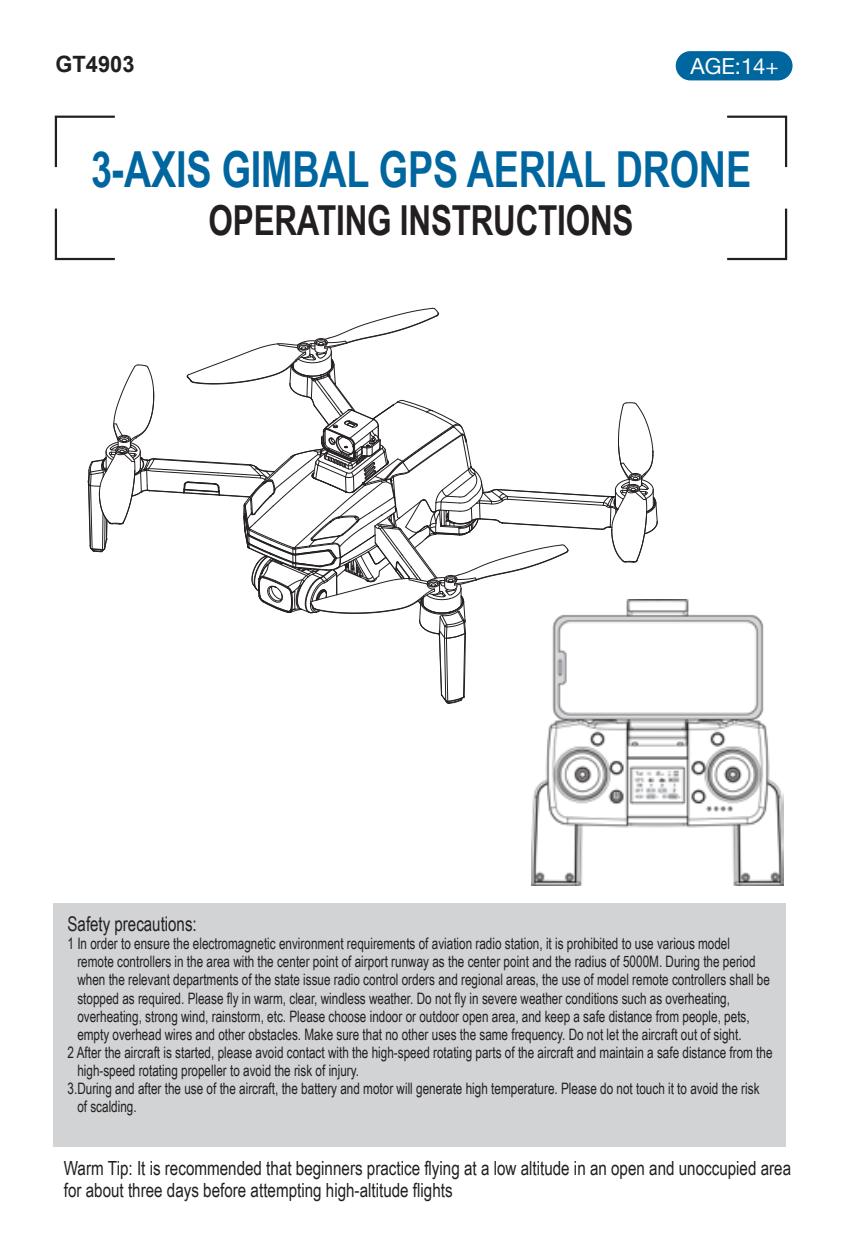
<style>
.page{position:relative;width:842px;height:1244px;background:#fff}
.page>*{position:absolute;margin:0;border:0;box-sizing:border-box;transform-origin:0 0}
.t1{font:700 49.73px "Arial Narrow";letter-spacing:-.005em;color:#00669f;scale:.93 1}
.t2{font:700 41.4px "Arial Narrow";letter-spacing:-.005em;color:#231f20;scale:.93 1}
.t3{font:700 22.5px "Arial";color:#231f20}
.t4{font:22.05px "Helvetica Neue";color:#fff}
.t5{font:20.25px "Arial Narrow";color:#231f20;scale:.91 1}
.t6{font:19.57px/21.6px "Arial Narrow";color:#231f20;scale:.95 1}
.t7{font:15.75px "Arial Narrow";color:#231f20;scale:.91 1}
</style>
<div class="page">
<svg style="left:54px;top:115px;width:734px;height:146px"></svg>
<img style="left:531px;top:599px;width:252px;height:287px">
<svg style="left:88px;top:308px;width:570px;height:396px"></svg>
<div style="left:676px;top:51px;width:116px;height:29px;background:#00669f;border-radius:15px"></div>
<div style="left:53px;top:903px;width:733px;height:243px;background:#d1d3d4"></div>
<h3 class="t3" style="left:56px;top:49px;width:80px">GT4903</h3>
<h3 class="t4" style="left:690px;top:50px;width:90px">AGE:14+</h3>
<h1 class="t1" style="left:91px;top:132px;width:711px">3-AXIS GIMBAL GPS AERIAL DRONE</h1>
<h2 class="t2" style="left:209px;top:189px;width:458px">OPERATING INSTRUCTIONS</h2>
<p class="t5" style="left:68px;top:909px;width:144px">Safety precautions:</p>
<p class="t7" style="left:68px;top:932px;width:730px">1 In order to ensure the electromagnetic environment requirements of aviation radio station, it is prohibited to use various model</p>
<p class="t7" style="left:77px;top:950px;width:747px">remote controllers in the area with the center point of airport runway as the center point and the radius of 5000M. During the period</p>
<p class="t7" style="left:77px;top:968px;width:763px">when the relevant departments of the state issue radio control orders and regional areas, the use of model remote controllers shall be</p>
<p class="t7" style="left:77px;top:986px;width:719px">stopped as required. Please fly in warm, clear, windless weather. Do not fly in severe weather conditions such as overheating,</p>
<p class="t7" style="left:77px;top:1004px;width:740px">overheating, strong wind, rainstorm, etc. Please choose indoor or outdoor open area, and keep a safe distance from people, pets,</p>
<p class="t7" style="left:77px;top:1022px;width:731px">empty overhead wires and other obstacles. Make sure that no other uses the same frequency. Do not let the aircraft out of sight.</p>
<p class="t7" style="left:68px;top:1040px;width:776px">2 After the aircraft is started, please avoid contact with the high-speed rotating parts of the aircraft and maintain a safe distance from the</p>
<p class="t7" style="left:77px;top:1058px;width:311px">high-speed rotating propeller to avoid the risk of injury.</p>
<p class="t7" style="left:68px;top:1076px;width:762px">3.During and after the use of the aircraft, the battery and motor will generate high temperature. Please do not touch it to avoid the risk</p>
<p class="t7" style="left:77px;top:1094px;width:67px">of scalding.</p>
<p class="t6" style="left:64px;top:1156px;width:767px">Warm Tip: It is recommended that beginners practice flying at a low altitude in an open and unoccupied area for about three days before attempting high-altitude flights</p>
</div>
